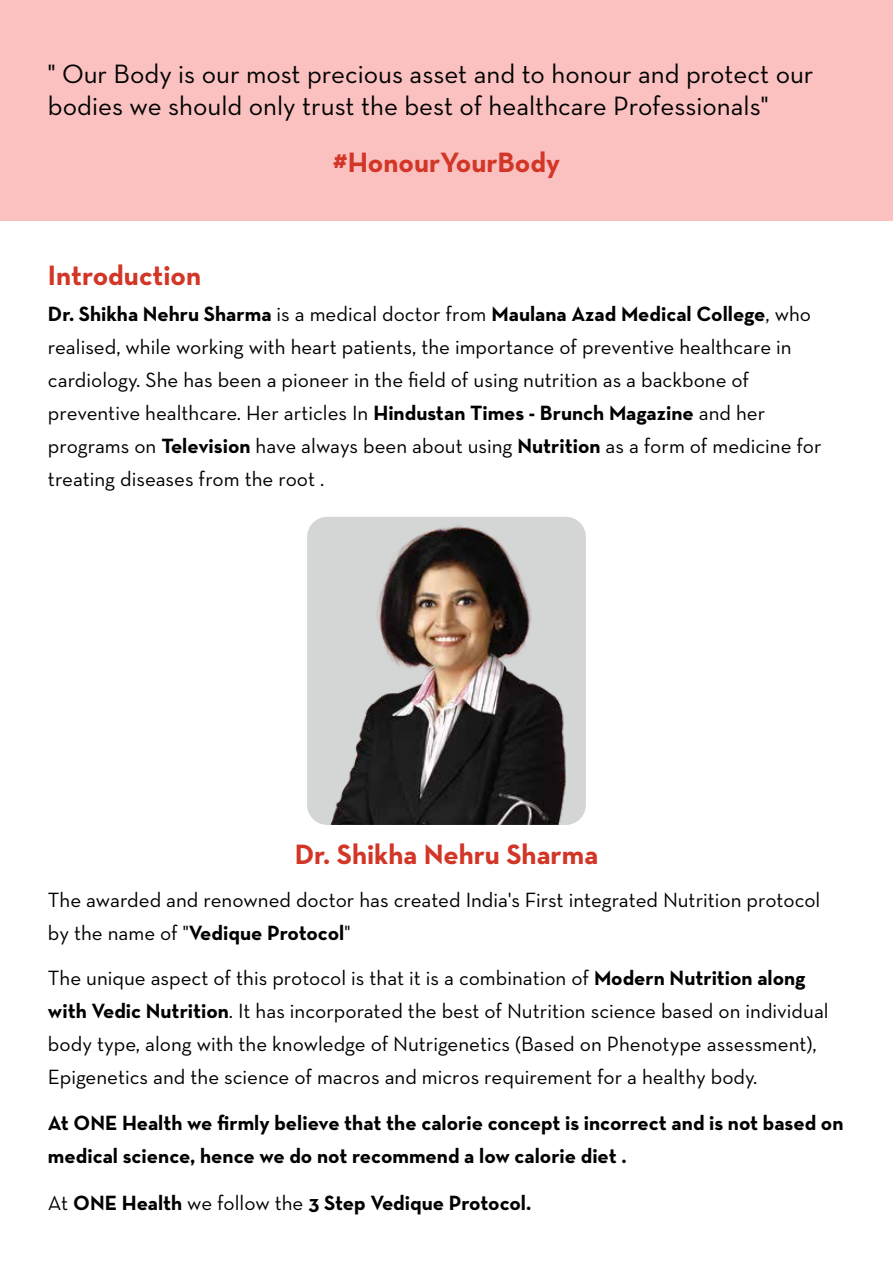
<style>
.page{position:relative;width:893px;height:1263px;background:#fff}
.page>*{position:absolute;margin:0;border:0;box-sizing:border-box;transform-origin:0 0}
.t1{font:700 28.5px "Neutra Text";color:#d23627}
.t2{font:27px/32.4px "Neutra Text";color:#010101}
.t3{font:21px/33px "Neutra Text";color:#010101}
.t4{font:700 21px/33px "Neutra Text";color:#010101}
.s1{font-weight:700}
.s2{font-weight:400}
</style>
<div class="page">
<div style="left:0;top:0;width:893px;height:221px;background:#fac1c0"></div>
<div style="left:307px;top:517px;width:279px;height:308px;background:#d4d5d5;border-radius:20px"></div>
<img style="left:319px;top:525px;width:250px;height:300px">
<p class="t2" style="left:48px;top:57px;width:767px">" Our Body is our most precious asset and to honour and protect our bodies we should only trust the best of healthcare Professionals"</p>
<h1 class="t1" style="left:333px;top:144px;width:229px">#HonourYourBody</h1>
<h1 class="t1" style="left:48px;top:258px;width:155px">Introduction</h1>
<p class="t3" style="left:48px;top:297px;width:775px"><span class="s1">Dr. Shikha Nehru Sharma</span> is a medical doctor from <span class="s1">Maulana Azad Medical College</span>, who realised, while working with heart patients, the importance of preventive healthcare in cardiology. She has been a pioneer in the field of using nutrition as a backbone of preventive healthcare. Her articles In <span class="s1">Hindustan Times - Brunch Magazine</span> and her programs on <span class="s1">Television</span> have always been about using <span class="s1">Nutrition</span> as a form of medicine for treating diseases from the root .</p>
<h1 class="t1" style="left:295px;top:836px;width:305px">Dr. Shikha Nehru Sharma</h1>
<p class="t3" style="left:48px;top:883px;width:774px">The awarded and renowned doctor has created India's First integrated Nutrition protocol by the name of "<span class="s1">Vedique Protocol</span>"</p>
<p class="t3" style="left:48px;top:961px;width:782px">The unique aspect of this protocol is that it is a combination of <span class="s1">Modern Nutrition along with Vedic Nutrition</span>. It has incorporated the best of Nutrition science based on individual body type, along with the knowledge of Nutrigenetics (Based on Phenotype assessment), Epigenetics and the science of macros and micros requirement for a healthy body.</p>
<p class="t4" style="left:48px;top:1106px;width:797px">At ONE Health we firmly believe that the calorie concept is incorrect and is not based on medical science, hence we do not recommend a low calorie diet .</p>
<p class="t4" style="left:48px;top:1185px;width:485px"><span class="s2">At</span> ONE Health <span class="s2">we follow the</span> 3 Step Vedique Protocol.</p>
</div>
